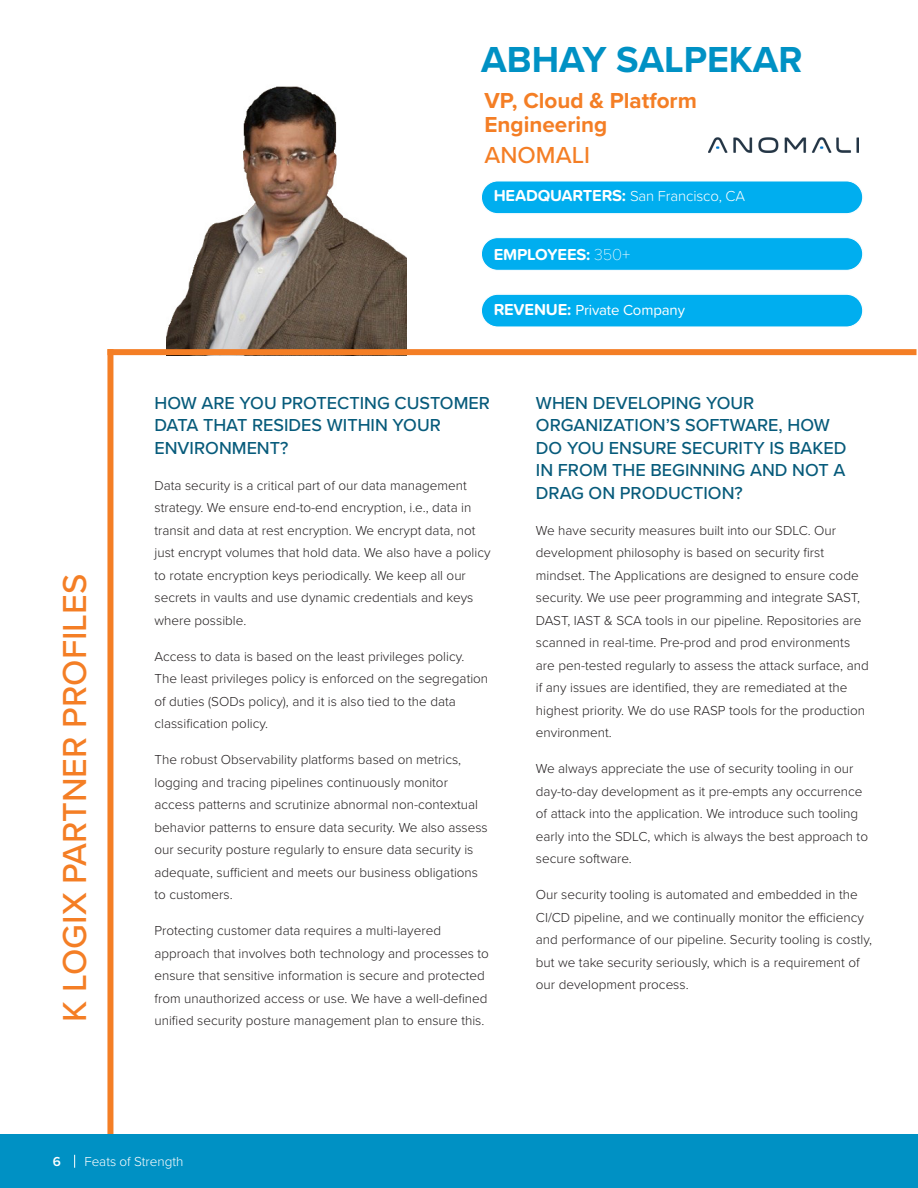
<style>
.page{position:relative;width:918px;height:1188px;background:#fff}
.page>*{position:absolute;margin:0;border:0;box-sizing:border-box;transform-origin:0 0}
.t1{font:700 37.5px "Proxima Nova";color:#0091c4}
.t2{font:500 34.5px "Proxima Nova";color:#f47e25}
.t3{font:500 24px "Proxima Nova";color:#f47e25}
.t4{font:700 22.5px/24px "Proxima Nova";color:#f47e25}
.Body_Text{font:500 18px/22.5px "Proxima Nova";color:#075b7b}
.Body_Text-2{font:700 16.5px "Proxima Soft";letter-spacing:-.01em;color:#fff}
.Body_Text-3{font:300 15px "Proxima Soft";letter-spacing:-.01em;color:#fff}
.Body_Text-4{font:15px "Proxima Soft";letter-spacing:-.01em;color:#fff}
.Body_Text-5{font:300 13.5px/22.5px "Proxima Nova";color:#231f20}
.t5{font:300 13.5px "Proxima Nova";color:#fff}
.t6{font:600 13.5px "Proxima Nova";color:#fff}
.s1{font-weight:700;font-size:16.5px}
.s2{font-weight:100}
</style>
<div class="page">
<div style="left:0;top:1135px;width:918px;height:53px;background:#0091c4"></div>
<svg style="left:74px;top:1155px;width:1px;height:13px"></svg>
<img style="left:166px;top:86px;width:241px;height:263px">
<div style="left:107px;top:349px;width:6px;height:785px;background:#f47e25"></div>
<div style="left:107px;top:349px;width:809px;height:6px;background:#f47e25"></div>
<div style="left:481px;top:180px;width:382px;height:34px;background:#00aeef;border-radius:17px"></div>
<div style="left:480px;top:180px;width:384px;height:35px;border:1px solid #fff;border-radius:17px"></div>
<div style="left:481px;top:180px;width:382px;height:34px;border:1px solid #fff;border-radius:17px"></div>
<div style="left:481px;top:181px;width:382px;height:33px;border:1px solid #fff;border-radius:16px"></div>
<div style="left:481px;top:237px;width:382px;height:34px;background:#00aeef;border-radius:17px"></div>
<div style="left:480px;top:236px;width:384px;height:36px;border:1px solid #fff;border-radius:17px"></div>
<div style="left:481px;top:237px;width:382px;height:34px;border:1px solid #fff;border-radius:16px"></div>
<div style="left:481px;top:294px;width:382px;height:33px;background:#00aeef;border-radius:17px"></div>
<div style="left:480px;top:293px;width:384px;height:35px;border:1px solid #fff;border-radius:17px"></div>
<div style="left:481px;top:294px;width:382px;height:34px;border:1px solid #fff;border-radius:17px"></div>
<div style="left:481px;top:294px;width:382px;height:33px;border:1px solid #fff;border-radius:16px"></div>
<img style="left:709px;top:138px;width:150px;height:15px">
<p class="t1" style="left:481px;top:32px;width:323px">ABHAY SALPEKAR</p>
<p class="t4" style="left:485px;top:88px;width:214px">VP, Cloud &amp; Platform<br>Engineering</p>
<p class="t3" style="left:485px;top:137px;width:107px">ANOMALI</p>
<p class="Body_Text-3" style="left:494px;top:184px;width:253px"><span class="s1">HEADQUARTERS:</span> San Francisco, CA</p>
<p class="Body_Text-2" style="left:494px;top:242px;width:138px">EMPLOYEES: <span class="s2">350+</span></p>
<p class="t2" style="left:49px;top:1022px;width:449px;rotate:-90deg">K LOGIX PARTNER PROFILES</p>
<p class="Body_Text-4" style="left:494px;top:299px;width:193px"><span class="s1">REVENUE:</span> Private Company</p>
<p class="Body_Text" style="left:154px;top:391px;width:337px">HOW ARE YOU PROTECTING CUSTOMER<br>DATA THAT RESIDES WITHIN YOUR<br>ENVIRONMENT?</p>
<p class="Body_Text-5" style="left:154px;top:473px;width:338px">Data security is a critical part of our data management strategy. We ensure end-to-end encryption, i.e., data in transit and data at rest encryption. We encrypt data, not just encrypt volumes that hold data. We also have a policy to rotate encryption keys periodically. We keep all our secrets in vaults and use dynamic credentials and keys where possible.</p>
<p class="Body_Text-5" style="left:154px;top:644px;width:335px">Access to data is based on the least privileges policy.<br>The least privileges policy is enforced on the segregation of duties (SODs policy), and it is also tied to the data classification policy.</p>
<p class="Body_Text-5" style="left:154px;top:748px;width:335px">The robust Observability platforms based on metrics, logging and tracing pipelines continuously monitor access patterns and scrutinize abnormal non-contextual behavior patterns to ensure data security. We also assess our security posture regularly to ensure data security is adequate, sufficient and meets our business obligations to customers.</p>
<p class="Body_Text-5" style="left:154px;top:919px;width:336px">Protecting customer data requires a multi-layered approach that involves both technology and processes to ensure that sensitive information is secure and protected from unauthorized access or use. We have a well-defined unified security posture management plan to ensure this.</p>
<p class="Body_Text" style="left:536px;top:391px;width:312px">WHEN DEVELOPING YOUR<br>ORGANIZATION’S SOFTWARE, HOW<br>DO YOU ENSURE SECURITY IS BAKED<br>IN FROM THE BEGINNING AND NOT A<br>DRAG ON PRODUCTION?</p>
<p class="Body_Text-5" style="left:536px;top:518px;width:334px">We have security measures built into our SDLC. Our development philosophy is based on security first mindset. The Applications are designed to ensure code security. We use peer programming and integrate SAST, DAST, IAST &amp; SCA tools in our pipeline. Repositories are scanned in real-time. Pre-prod and prod environments are pen-tested regularly to assess the attack surface, and if any issues are identified, they are remediated at the highest priority. We do use RASP tools for the production environment.</p>
<p class="Body_Text-5" style="left:536px;top:757px;width:334px">We always appreciate the use of security tooling in our day-to-day development as it pre-empts any occurrence of attack into the application. We introduce such tooling early into the SDLC, which is always the best approach to secure software.</p>
<p class="Body_Text-5" style="left:536px;top:883px;width:338px">Our security tooling is automated and embedded in the CI/CD pipeline, and we continually monitor the efficiency and performance of our pipeline. Security tooling is costly, but we take security seriously, which is a requirement of our development process.</p>
<p class="t6" style="left:53px;top:1151px;width:10px">6</p>
<p class="t5" style="left:84px;top:1152px;width:101px">Feats of Strength</p>
</div>
